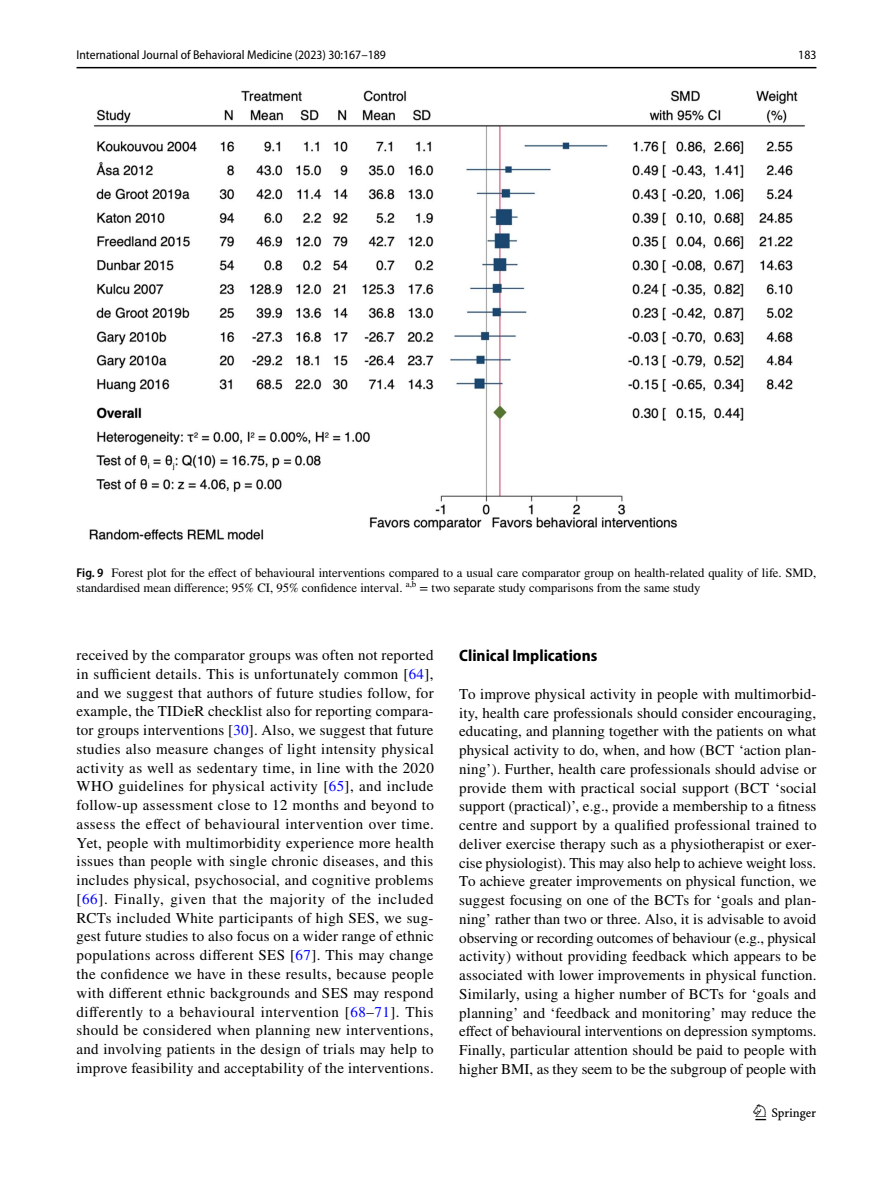
<style>
.page{position:relative;width:893px;height:1187px;background:#fff}
.page>*{position:absolute;margin:0;border:0;box-sizing:border-box;transform-origin:0 0}
.t1{font:22.5px "Springnew Regular 3";color:#000}
.t2{font:700 semi-condensed 16.5px "Myriad Pro";color:#000}
.t3{font:15px/18.8px "STIX";letter-spacing:.01em;color:#000;text-align:justify}
.t4{font:12.75px/15px "STIX";color:#000}
.t5{font:semi-condensed 12.75px "Myriad Pro";color:#000}
.s1{font-family:"Myriad Pro";font-weight:600;font-stretch:semi-condensed}
.s2{color:#00f}
</style>
<div class="page">
<hr style="left:77px;top:67px;width:739px;height:1px;background:#000">
<img style="left:89px;top:90px;width:716px;height:450px">
<p class="t5" style="left:77px;top:48px;width:311px">International Journal of Behavioral Medicine (2023) 30:167–189</p>
<p class="t5" style="left:798px;top:48px;width:20px">183</p>
<p class="t4" style="left:77px;top:566px;width:741px"><span class="s1">Fig. 9</span> Forest plot for the effect of behavioural interventions compared to a usual care comparator group on health-related quality of life. SMD, standardised mean difference; 95% CI, 95% confidence interval. <sup>a,b</sup> = two separate study comparisons from the same study</p>
<p class="t3" style="left:77px;top:646px;width:359px">received by the comparator groups was often not reported in sufficient details. This is unfortunately common [<span class="s2">64</span>], and we suggest that authors of future studies follow, for example, the TIDieR checklist also for reporting compara&shy;tor groups interventions [<span class="s2">30</span>]. Also, we suggest that future studies also measure changes of light intensity physical activity as well as sedentary time, in line with the 2020<br>WHO guidelines for physical activity [<span class="s2">65</span>], and include follow-up assessment close to 12 months and beyond to assess the effect of behavioural intervention over time.<br>Yet, people with multimorbidity experience more health issues than people with single chronic diseases, and this includes physical, psychosocial, and cognitive problems [<span class="s2">66</span>]. Finally, given that the majority of the included RCTs included White participants of high SES, we sug&shy;gest future studies to also focus on a wider range of ethnic populations across different SES [<span class="s2">67</span>]. This may change the confidence we have in these results, because people with different ethnic backgrounds and SES may respond differently to a behavioural intervention [<span class="s2">68</span>–<span class="s2">71</span>]. This should be considered when planning new interventions, and involving patients in the design of trials may help to improve feasibility and acceptability of the interventions.</p>
<p class="t2" style="left:459px;top:646px;width:140px">Clinical Implications</p>
<p class="t3" style="left:459px;top:685px;width:359px">To improve physical activity in people with multimorbid&shy;ity, health care professionals should consider encouraging, educating, and planning together with the patients on what physical activity to do, when, and how (BCT ‘action plan&shy;ning’). Further, health care professionals should advise or provide them with practical social support (BCT ‘social support (practical)’, e.g., provide a membership to a fitness centre and support by a qualified professional trained to deliver exercise therapy such as a physiotherapist or exer&shy;cise physiologist). This may also help to achieve weight loss.<br>To achieve greater improvements on physical function, we suggest focusing on one of the BCTs for ‘goals and plan&shy;ning’ rather than two or three. Also, it is advisable to avoid observing or recording outcomes of behaviour (e.g., physical activity) without providing feedback which appears to be associated with lower improvements in physical function.<br>Similarly, using a higher number of BCTs for ‘goals and planning’ and ‘feedback and monitoring’ may reduce the effect of behavioural interventions on depression symptoms.<br>Finally, particular attention should be paid to people with higher BMI, as they seem to be the subgroup of people with</p>
<h1 class="t1" style="left:755px;top:1104px;width:62px">1 3</h1>
</div>
